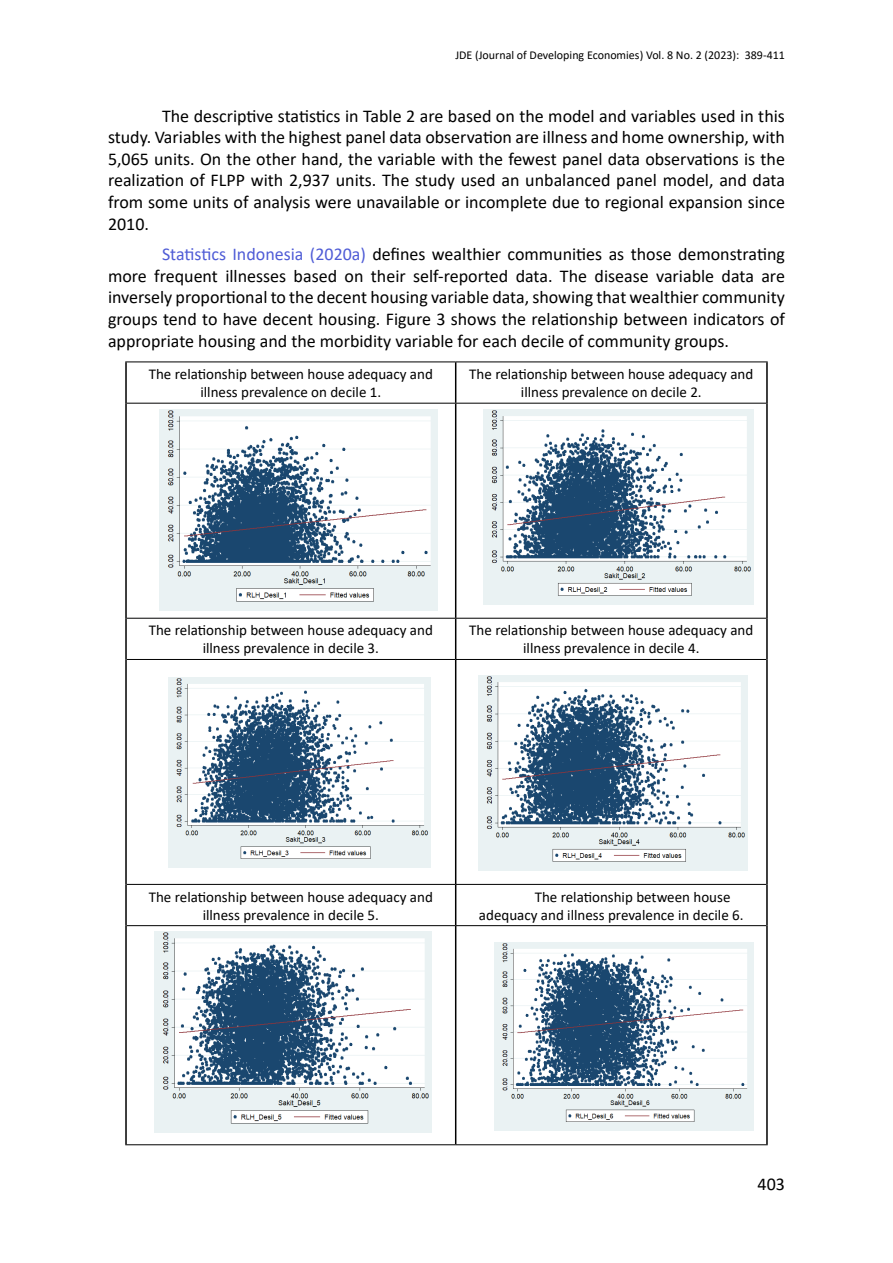
<style>
.page{position:relative;width:893px;height:1263px;background:#fff}
.page>*{position:absolute;margin:0;border:0;box-sizing:border-box;transform-origin:0 0}
.t1{font:18px/21.6px "Calibri";color:#000;text-align:justify}
.Normal_Paragraf{font:15px/18px "Calibri";color:#000;text-align:center}
.t2{font:12px "Calibri";color:#000}
.s1{color:#4f5cd6}
</style>
<div class="page">
<hr style="left:125px;top:362px;width:331px;height:1px;background:#000">
<hr style="left:456px;top:362px;width:312px;height:1px;background:#000">
<hr style="left:127px;top:403px;width:329px;height:1px;background:#000">
<hr style="left:456px;top:403px;width:310px;height:1px;background:#000">
<hr style="left:127px;top:618px;width:329px;height:1px;background:#000">
<hr style="left:456px;top:618px;width:310px;height:1px;background:#000">
<hr style="left:127px;top:659px;width:329px;height:1px;background:#000">
<hr style="left:456px;top:659px;width:310px;height:1px;background:#000">
<hr style="left:127px;top:884px;width:329px;height:1px;background:#000">
<hr style="left:456px;top:884px;width:310px;height:1px;background:#000">
<hr style="left:127px;top:925px;width:329px;height:1px;background:#000">
<hr style="left:456px;top:925px;width:310px;height:1px;background:#000">
<hr style="left:125px;top:1144px;width:331px;height:1px;background:#000">
<hr style="left:456px;top:1144px;width:312px;height:1px;background:#000">
<hr style="left:125px;top:362px;width:2px;height:41px;background:#000">
<hr style="left:455px;top:362px;width:1px;height:41px;background:#000">
<hr style="left:766px;top:362px;width:2px;height:41px;background:#000">
<hr style="left:125px;top:403px;width:2px;height:215px;background:#000">
<hr style="left:455px;top:404px;width:1px;height:214px;background:#000">
<hr style="left:766px;top:403px;width:2px;height:215px;background:#000">
<hr style="left:125px;top:618px;width:2px;height:41px;background:#000">
<hr style="left:455px;top:619px;width:1px;height:40px;background:#000">
<hr style="left:766px;top:618px;width:2px;height:41px;background:#000">
<hr style="left:125px;top:659px;width:2px;height:225px;background:#000">
<hr style="left:455px;top:660px;width:1px;height:224px;background:#000">
<hr style="left:766px;top:659px;width:2px;height:225px;background:#000">
<hr style="left:125px;top:884px;width:2px;height:42px;background:#000">
<hr style="left:455px;top:885px;width:1px;height:40px;background:#000">
<hr style="left:766px;top:884px;width:2px;height:42px;background:#000">
<hr style="left:125px;top:926px;width:2px;height:218px;background:#000">
<hr style="left:455px;top:926px;width:1px;height:218px;background:#000">
<hr style="left:766px;top:926px;width:2px;height:218px;background:#000">
<img style="left:160px;top:409px;width:278px;height:202px">
<img style="left:483px;top:409px;width:270px;height:196px">
<img style="left:168px;top:677px;width:262px;height:190px">
<img style="left:478px;top:676px;width:269px;height:195px">
<img style="left:154px;top:932px;width:278px;height:201px">
<img style="left:494px;top:943px;width:259px;height:187px">
<p class="t2" style="left:455px;top:47px;width:331px">JDE (Journal of Developing Economies) Vol. 8 No. 2 (2023): 389-411</p>
<p class="t1" style="left:108px;top:104px;width:678px;text-indent:54px">The descriptive statistics in Table 2 are based on the model and variables used in this study. Variables with the highest panel data observation are illness and home ownership, with 5,065 units. On the other hand, the variable with the fewest panel data observations is the realization of FLPP with 2,937 units. The study used an unbalanced panel model, and data from some units of analysis were unavailable or incomplete due to regional expansion since 2010.</p>
<p class="t1" style="left:108px;top:243px;width:678px;text-indent:54px"><span class="s1">Statistics Indonesia (2020a)</span> defines wealthier communities as those demonstrating more frequent illnesses based on their self-reported data. The disease variable data are inversely proportional to the decent housing variable data, showing that wealthier community groups tend to have decent housing. Figure 3 shows the relationship between indicators of appropriate housing and the morbidity variable for each decile of community groups.</p>
<p class="Normal_Paragraf" style="left:149px;top:365px;width:286px">The relationship between house adequacy and illness prevalence on decile 1.</p>
<p class="Normal_Paragraf" style="left:469px;top:365px;width:286px">The relationship between house adequacy and illness prevalence on decile 2.</p>
<p class="Normal_Paragraf" style="left:149px;top:621px;width:286px">The relationship between house adequacy and illness prevalence in decile 3.</p>
<p class="Normal_Paragraf" style="left:469px;top:621px;width:286px">The relationship between house adequacy and illness prevalence in decile 4.</p>
<p class="Normal_Paragraf" style="left:149px;top:887px;width:286px">The relationship between house adequacy and illness prevalence in decile 5.</p>
<p class="Normal_Paragraf" style="left:479px;top:887px;width:266px;text-align:left;text-indent:56px">The relationship between house adequacy and illness prevalence in decile 6.</p>
<p class="t1" style="left:758px;top:1173px;width:29px">403</p>
</div>
